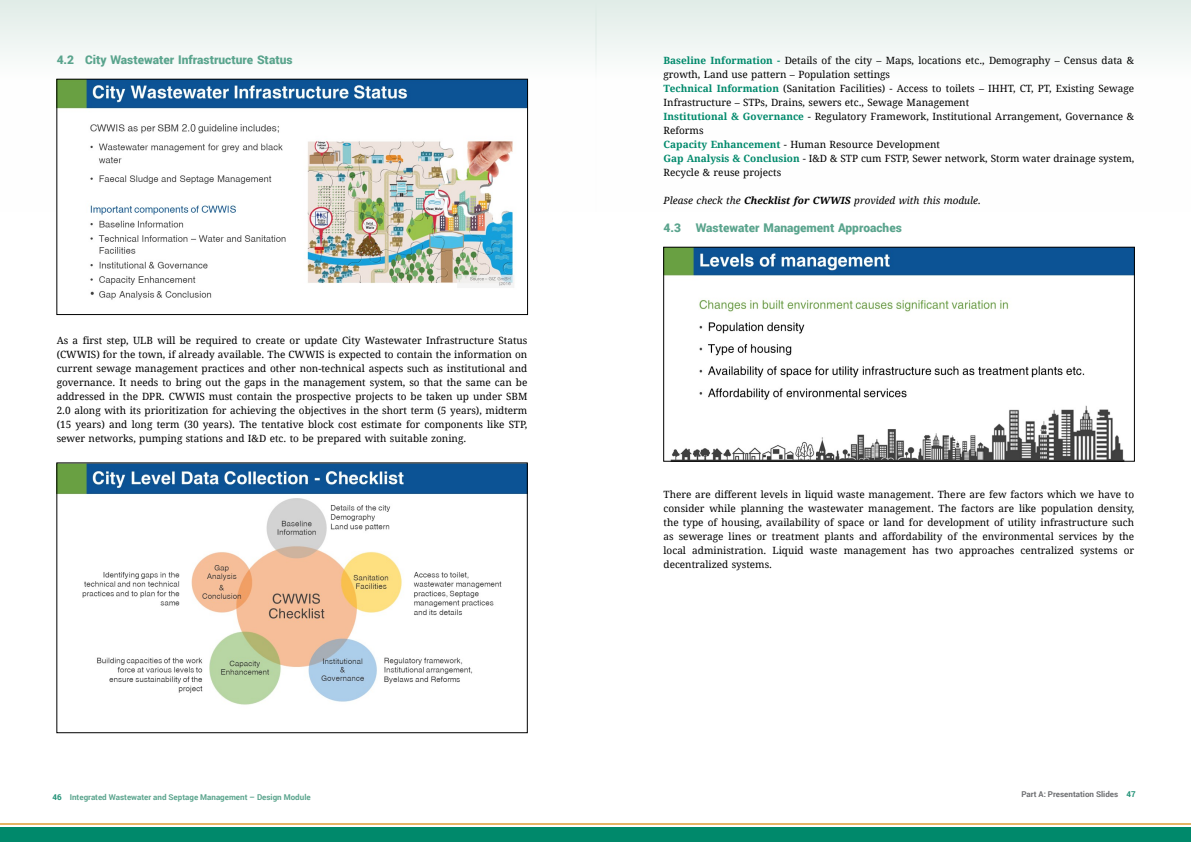
<style>
.page{position:relative;width:1191px;height:842px;background:#fff}
.page>*{position:absolute;margin:0;border:0;box-sizing:border-box;transform-origin:0 0}
.t1{font:900 12px "Roboto";color:#5aa48d}
.t2{font:10px/14px "Droid Serif";color:#000;text-align:justify}
.t3{font:italic 10px "Droid Serif";color:#000}
.t4{font:700 8px "Roboto";color:#5aa48d}
.t5{font:700 8px "Roboto";color:#6d6e71}
.s1{color:#209176}
.s2{font-weight:700;color:#00896b}
.s3{font-weight:700}
</style>
<div class="page">
<div style="left:0;top:827px;width:595px;height:15px;background:#00896b"></div>
<div style="left:595px;top:827px;width:596px;height:15px;background:#00896b"></div>
<hr style="left:0;top:824px;width:595px;height:1px;background:#e5b465">
<hr style="left:595px;top:824px;width:596px;height:1px;background:#e5b465">
<div style="left:595px;top:0;width:596px;height:211px;background:linear-gradient(to bottom,#ebf3f0,#fff)"></div>
<div style="left:0;top:0;width:597px;height:211px;background:linear-gradient(to bottom,#eaf2ef,#fffeff)"></div>
<img style="left:59px;top:81px;width:466px;height:219px">
<div style="left:57px;top:79px;width:470px;height:236px;border:1px solid #000"></div>
<img style="left:59px;top:465px;width:466px;height:240px">
<div style="left:57px;top:463px;width:470px;height:270px;border:1px solid #000"></div>
<img style="left:665px;top:249px;width:467px;height:210px">
<div style="left:663px;top:247px;width:471px;height:214px;border:1px solid #000"></div>
<p class="t1" style="left:57px;top:51px;width:237px">4.2 City Wastewater Infrastructure Status</p>
<p class="t2" style="left:57px;top:334px;width:472px">As a first step, ULB will be required to create or update City Wastewater Infrastructure Status (CWWIS) for the town, if already available. The CWWIS is expected to contain the information on current sewage management practices and other non-technical aspects such as institutional and governance. It needs to bring out the gaps in the management system, so that the same can be addressed in the DPR. CWWIS must contain the prospective projects to be taken up under SBM 2.0 along with its prioritization for achieving the objectives in the short term (5 years), midterm (15 years) and long term (30 years). The tentative block cost estimate for components like STP, sewer networks, pumping stations and I&amp;D etc. to be prepared with suitable zoning.</p>
<p class="t4" style="left:52px;top:791px;width:260px"><span class="s1">46</span> Integrated Wastewater and Septage Management – Design Module</p>
<p class="t2" style="left:663px;top:54px;width:472px;text-align:left"><span class="s2">Baseline Information -</span> Details of the city – Maps, locations etc., Demography – Census data &amp; growth, Land use pattern – Population settings<br><span class="s2">Technical Information</span> (Sanitation Facilities) - Access to toilets – IHHT, CT, PT, Existing Sewage Infrastructure – STPs, Drains, sewers etc., Sewage Management<br><span class="s2">Institutional &amp; Governance</span> - Regulatory Framework, Institutional Arrangement, Governance &amp; Reforms<br><span class="s2">Capacity Enhancement</span> - Human Resource Development<br><span class="s2">Gap Analysis &amp; Conclusion</span> - I&amp;D &amp; STP cum FSTP, Sewer network, Storm water drainage system, Recycle &amp; reuse projects</p>
<p class="t3" style="left:663px;top:194px;width:319px">Please check the <span class="s3">Checklist for CWWIS</span> provided with this module.</p>
<p class="t1" style="left:663px;top:219px;width:240px">4.3 Wastewater Management Approaches</p>
<p class="t2" style="left:663px;top:488px;width:472px">There are different levels in liquid waste management. There are few factors which we have to consider while planning the wastewater management. The factors are like population density, the type of housing, availability of space or land for development of utility infrastructure such as sewerage lines or treatment plants and affordability of the environmental services by the local administration. Liquid waste management has two approaches centralized systems or decentralized systems.</p>
<p class="t5" style="left:1021px;top:789px;width:116px">Part A: Presentation Slides <span class="s1">47</span></p>
</div>
